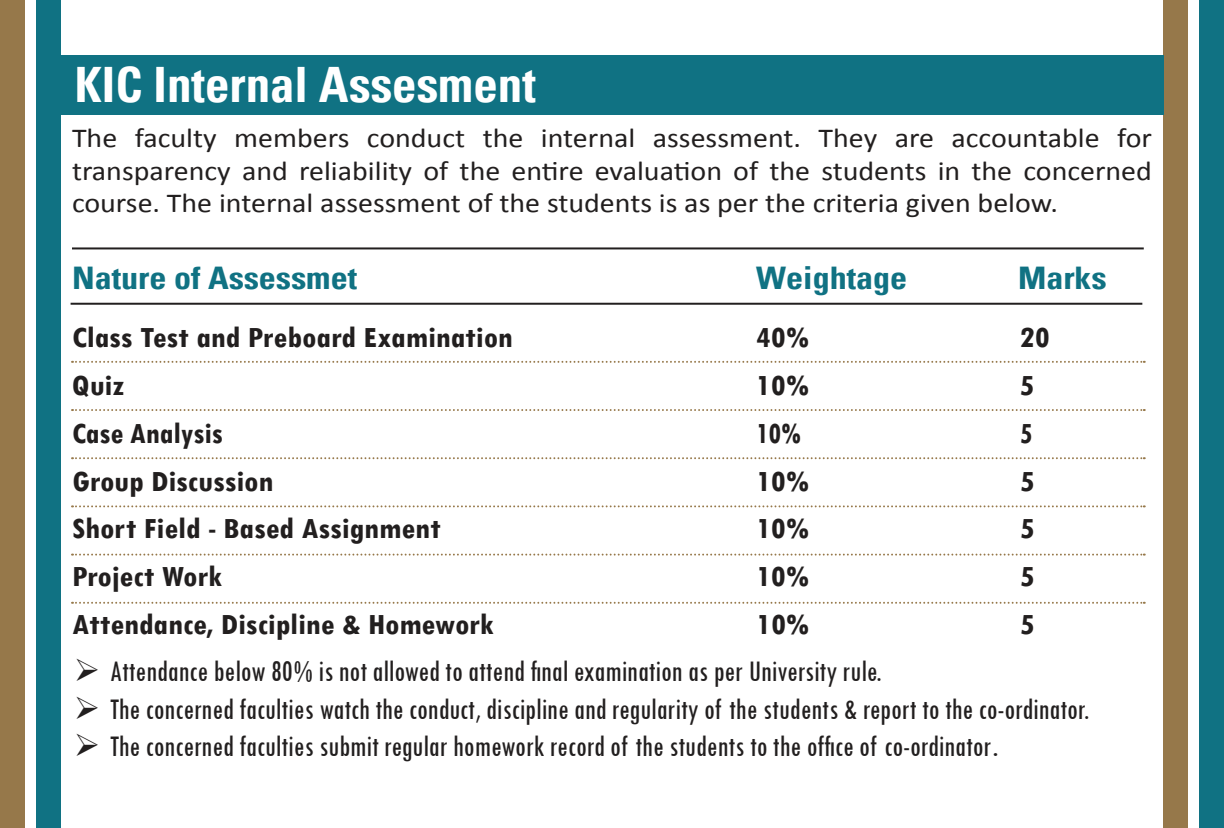
<style>
.page{position:relative;width:1224px;height:828px;background:#fff}
.page>*{position:absolute;margin:0;border:0;box-sizing:border-box;transform-origin:0 0}
.t1{font:700 condensed 48.8px "Univers";color:#fff}
.t2{font:condensed 31.2px "Tw Cen";color:#221f1f;scale:.95 1}
.t3{font:700 condensed 31.2px "Tw Cen";color:#221f1f;scale:1.09 1}
.t4{font:700 condensed 31.2px "Univers";color:#107283;scale:1.09 1}
.t5{font:700 condensed 31.2px "Tw Cen";color:#221f1f}
.t6{font:700 condensed 31.2px "Tw Cen";color:#221f1f;scale:.93 1}
.t7{font:27.4px/33px "Calibri";color:#221f1f;text-align:justify;scale:1.09 1}
</style>
<div class="page">
<div style="left:0;top:0;width:24px;height:828px;background:#96784a"></div>
<div style="left:36px;top:0;width:24px;height:828px;background:#107283"></div>
<svg style="left:1199px;top:0;width:1px;height:828px"></svg>
<div style="left:1164px;top:0;width:24px;height:828px;background:#96784a"></div>
<div style="left:1200px;top:0;width:24px;height:828px;background:#107283"></div>
<div style="left:60px;top:56px;width:1104px;height:59px;background:#107283"></div>
<hr style="left:72px;top:247px;width:1072px;height:2px;background:#221f1f">
<hr style="left:71px;top:303px;width:1071px;height:2px;background:#221f1f">
<svg style="left:72px;top:361px;width:1073px;height:2px"></svg>
<svg style="left:72px;top:409px;width:1073px;height:2px"></svg>
<svg style="left:72px;top:457px;width:1073px;height:2px"></svg>
<svg style="left:72px;top:505px;width:1073px;height:2px"></svg>
<svg style="left:72px;top:554px;width:1073px;height:2px"></svg>
<svg style="left:72px;top:602px;width:1073px;height:2px"></svg>
<h1 class="t1" style="left:75px;top:65px;width:463px">KIC Internal Assesment</h1>
<p class="t7" style="left:72px;top:121px;width:992px">The faculty members conduct the internal assessment. They are accountable for transparency and reliability of the entire evaluation of the students in the concerned course. The internal assessment of the students is as per the criteria given below.</p>
<p class="t4" style="left:72px;top:265px;width:263px">Nature of Assessmet</p>
<p class="t4" style="left:756px;top:265px;width:140px">Weightage</p>
<p class="t4" style="left:1018px;top:265px;width:83px">Marks</p>
<p class="t3" style="left:72px;top:324px;width:406px">Class Test and Preboard Examination</p>
<p class="t3" style="left:756px;top:324px;width:50px">40%</p>
<p class="t3" style="left:1020px;top:324px;width:29px">20</p>
<p class="t3" style="left:72px;top:372px;width:49px">Quiz</p>
<p class="t3" style="left:756px;top:372px;width:50px">10%</p>
<p class="t3" style="left:1020px;top:372px;width:15px">5</p>
<p class="t5" style="left:72px;top:419px;width:152px">Case Analysis</p>
<p class="t6" style="left:756px;top:419px;width:50px">10%</p>
<p class="t6" style="left:1020px;top:419px;width:15px">5</p>
<p class="t3" style="left:72px;top:467px;width:186px">Group Discussion</p>
<p class="t3" style="left:756px;top:467px;width:50px">10%</p>
<p class="t3" style="left:1020px;top:467px;width:15px">5</p>
<p class="t3" style="left:72px;top:515px;width:340px">Short Field - Based Assignment</p>
<p class="t3" style="left:756px;top:515px;width:50px">10%</p>
<p class="t3" style="left:1020px;top:515px;width:15px">5</p>
<p class="t3" style="left:72px;top:562px;width:139px">Project Work</p>
<p class="t3" style="left:756px;top:562px;width:50px">10%</p>
<p class="t3" style="left:1020px;top:562px;width:15px">5</p>
<p class="t3" style="left:72px;top:610px;width:389px">Attendance, Discipline &amp; Homework</p>
<p class="t3" style="left:756px;top:610px;width:50px">10%</p>
<p class="t3" style="left:1020px;top:610px;width:15px">5</p>
<p class="t2" style="left:74px;top:653px;width:852px">➢ Attendance below 80% is not allowed to attend final examination as per University rule.</p>
<p class="t2" style="left:74px;top:690px;width:1071px">➢ The concerned faculties watch the conduct, discipline and regularity of the students &amp; report to the co-ordinator.</p>
<p class="t2" style="left:74px;top:727px;width:975px">➢ The concerned faculties submit regular homework record of the students to the office of co-ordinator.</p>
</div>
